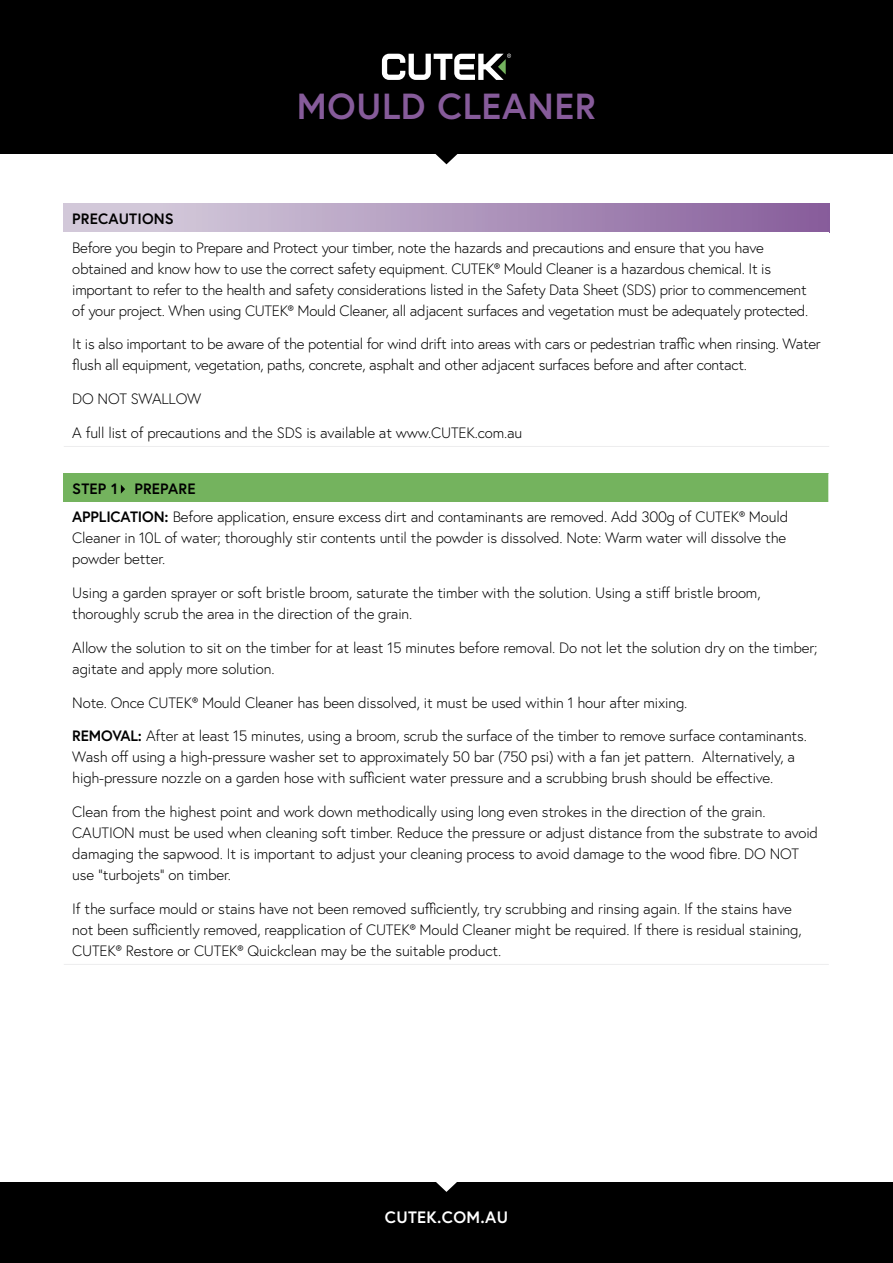
<style>
.page{position:relative;width:893px;height:1263px;background:#fff}
.page>*{position:absolute;margin:0;border:0;box-sizing:border-box;transform-origin:0 0}
.t1{font:700 36.3px "Europa";letter-spacing:.02em;color:#865b9a}
.t2{font:700 16.5px "Europa";letter-spacing:.02em;color:#fff}
.t3{font:300 15px/21px "Europa";letter-spacing:-.01em;color:#000}
.t4{font:700 15px "Europa";letter-spacing:.01em;color:#000}
.s1{font-weight:700}
</style>
<div class="page">
<div style="left:0;top:1182px;width:893px;height:81px;background:#000"></div>
<svg style="left:436px;top:1182px;width:21px;height:10px"></svg>
<div style="left:0;top:0;width:893px;height:153px;background:#000"></div>
<svg style="left:434px;top:153px;width:25px;height:11px"></svg>
<svg style="left:382px;top:54px;width:129px;height:26px"></svg>
<div style="left:64px;top:204px;width:765px;height:28px;background:linear-gradient(to right,#dad4e0,#885f9c)"></div>
<hr style="left:64px;top:446px;width:765px;height:1px;background:#ededee">
<div style="left:64px;top:473px;width:765px;height:29px;background:#74b35e"></div>
<hr style="left:64px;top:964px;width:765px;height:1px;background:#ededee">
<svg style="left:828px;top:473px;width:1px;height:29px"></svg>
<svg style="left:121px;top:485px;width:4px;height:9px"></svg>
<h1 class="t1" style="left:297px;top:82px;width:301px">MOULD CLEANER</h1>
<p class="t4" style="left:72px;top:208px;width:103px">PRECAUTIONS</p>
<p class="t3" style="left:72px;top:237px;width:737px">Before you begin to Prepare and Protect your timber, note the hazards and precautions and ensure that you have obtained and know how to use the correct safety equipment. CUTEK® Mould Cleaner is a hazardous chemical. It is important to refer to the health and safety considerations listed in the Safety Data Sheet (SDS) prior to commencement of your project. When using CUTEK® Mould Cleaner, all adjacent surfaces and vegetation must be adequately protected.</p>
<p class="t3" style="left:72px;top:333px;width:750px">It is also important to be aware of the potential for wind drift into areas with cars or pedestrian traffic when rinsing. Water flush all equipment, vegetation, paths, concrete, asphalt and other adjacent surfaces before and after contact.</p>
<p class="t3" style="left:72px;top:388px;width:130px">DO NOT SWALLOW</p>
<p class="t3" style="left:72px;top:422px;width:452px">A full list of precautions and the SDS is available at www.CUTEK.com.au</p>
<p class="t3" style="left:72px;top:474px;width:717px;line-height:28.8px"><span class="s1">STEP 1 PREPARE<br>APPLICATION:</span> Before application, ensure excess dirt and contaminants are removed. Add 300g of CUTEK® Mould</p>
<p class="t3" style="left:72px;top:527px;width:715px">Cleaner in 10L of water; thoroughly stir contents until the powder is dissolved. Note: Warm water will dissolve the powder better.</p>
<p class="t3" style="left:72px;top:582px;width:690px">Using a garden sprayer or soft bristle broom, saturate the timber with the solution. Using a stiff bristle broom, thoroughly scrub the area in the direction of the grain.</p>
<p class="t3" style="left:72px;top:637px;width:747px">Allow the solution to sit on the timber for at least 15 minutes before removal. Do not let the solution dry on the timber; agitate and apply more solution.</p>
<p class="t3" style="left:72px;top:692px;width:617px">Note. Once CUTEK® Mould Cleaner has been dissolved, it must be used within 1 hour after mixing.</p>
<p class="t3" style="left:72px;top:725px;width:736px"><span class="s1">REMOVAL:</span> After at least 15 minutes, using a broom, scrub the surface of the timber to remove surface contaminants.<br>Wash off using a high-pressure washer set to approximately 50 bar (750 psi) with a fan jet pattern. Alternatively, a high-pressure nozzle on a garden hose with sufficient water pressure and a scrubbing brush should be effective.</p>
<p class="t3" style="left:72px;top:801px;width:747px">Clean from the highest point and work down methodically using long even strokes in the direction of the grain.<br>CAUTION must be used when cleaning soft timber. Reduce the pressure or adjust distance from the substrate to avoid damaging the sapwood. It is important to adjust your cleaning process to avoid damage to the wood fibre. DO NOT use “turbojets” on timber.</p>
<p class="t3" style="left:72px;top:898px;width:731px">If the surface mould or stains have not been removed sufficiently, try scrubbing and rinsing again. If the stains have not been sufficiently removed, reapplication of CUTEK® Mould Cleaner might be required. If there is residual staining,<br>CUTEK® Restore or CUTEK® Quickclean may be the suitable product.</p>
<p class="t2" style="left:385px;top:1206px;width:125px">CUTEK.COM.AU</p>
</div>
